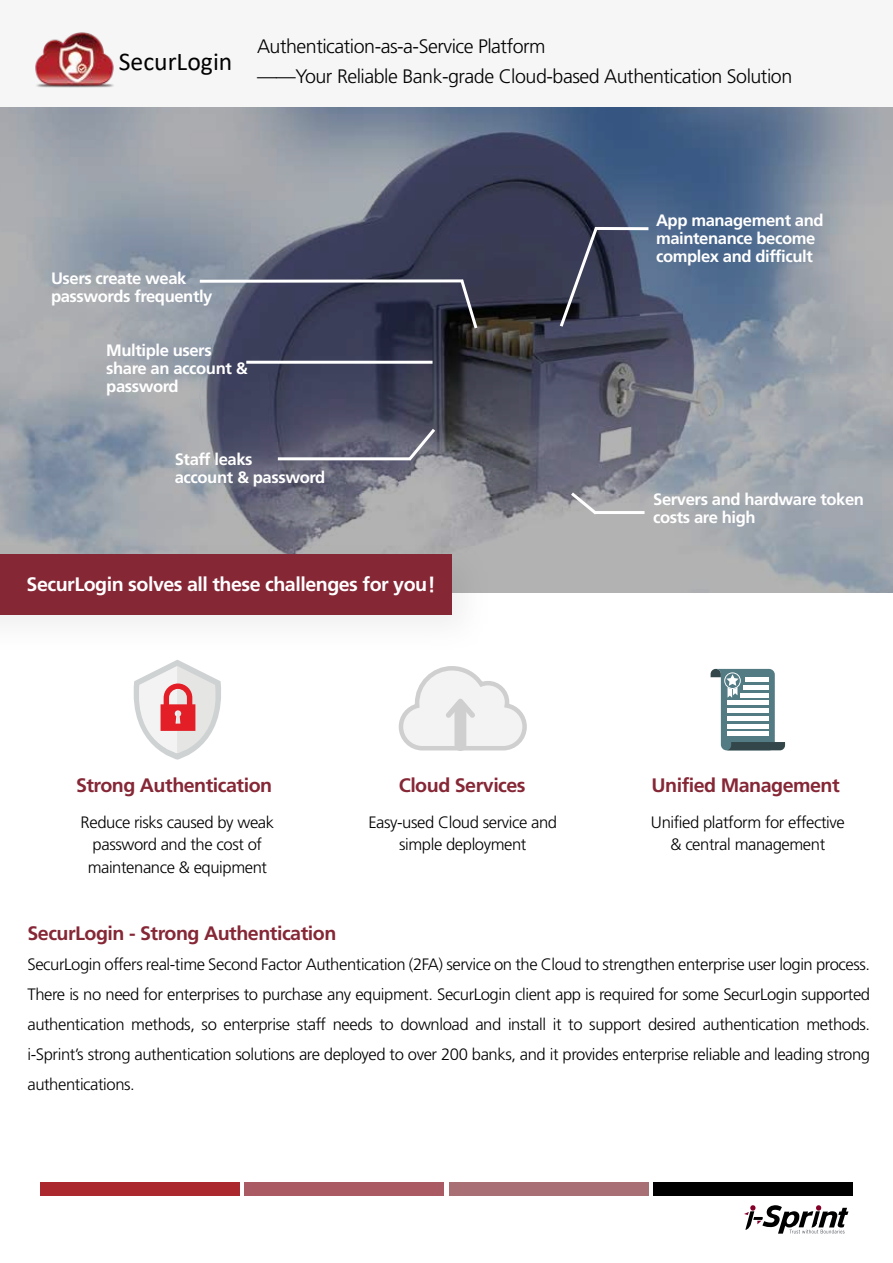
<style>
.page{position:relative;width:893px;height:1263px;background:#fff}
.page>*{position:absolute;margin:0;border:0;box-sizing:border-box;transform-origin:0 0}
.t1{font:25.65px "Calibri";color:#010101}
.t2{font:300 19.5px/30.8px "Frutiger";letter-spacing:-.025em;color:#010101}
.t3{font:700 19.5px "Frutiger";letter-spacing:-.025em;color:#862736}
.t4{font:700 19.5px "Frutiger";letter-spacing:-.025em;color:#fff}
.t5{font:300 16.5px/30px "Frutiger";letter-spacing:-.025em;color:#010101;text-align:center}
.t6{font:700 16.5px/18px "Frutiger";letter-spacing:-.025em;color:#fff}
.s1{font-family:"FZLTCHJW GB1 0";font-weight:400}
</style>
<div class="page">
<svg style="left:0;top:107px;width:893px;height:486px;background:#79808e"></svg>
<div style="left:0;top:0;width:893px;height:107px;background:#f6f6f6"></div>
<svg style="left:200px;top:279px;width:258px;height:4px"></svg>
<svg style="left:458px;top:276px;width:22px;height:56px"></svg>
<hr style="left:595px;top:227px;width:53px;height:3px;background:#fff">
<svg style="left:557px;top:224px;width:43px;height:106px;background:#44465b"></svg>
<hr style="left:246px;top:361px;width:187px;height:3px;background:#fff">
<hr style="left:278px;top:457px;width:133px;height:3px;background:#fff">
<svg style="left:405px;top:425px;width:33px;height:39px"></svg>
<hr style="left:595px;top:511px;width:50px;height:3px;background:#fff">
<svg style="left:568px;top:489px;width:32px;height:28px"></svg>
<svg style="left:133px;top:666px;width:88px;height:94px"></svg>
<svg style="left:711px;top:669px;width:74px;height:81px"></svg>
<div style="left:745px;top:677px;width:24px;height:5px;background:#fff"></div>
<div style="left:743px;top:685px;width:26px;height:5px;background:#fff"></div>
<hr style="left:741px;top:693px;width:28px;height:4px;background:#fff">
<div style="left:727px;top:700px;width:42px;height:5px;background:#fff"></div>
<div style="left:727px;top:708px;width:42px;height:5px;background:#fff"></div>
<hr style="left:727px;top:716px;width:42px;height:4px;background:#fff">
<hr style="left:727px;top:724px;width:42px;height:4px;background:#fff">
<div style="left:727px;top:731px;width:42px;height:5px;background:#fff"></div>
<svg style="left:398px;top:666px;width:129px;height:85px"></svg>
<div style="left:454px;top:702px;width:12px;height:49px;background:#cfcfcf;border-radius:6px"></div>
<img style="left:35px;top:32px;width:79px;height:56px">
<img style="left:0;top:528px;width:503px;height:138px">
<div style="left:0;top:554px;width:452px;height:60px;background:#862736"></div>
<div style="left:40px;top:1182px;width:200px;height:13px;background:#ab292e"></div>
<div style="left:245px;top:1182px;width:199px;height:13px;background:#aa5a63"></div>
<div style="left:449px;top:1182px;width:199px;height:13px;background:#a86f74"></div>
<div style="left:653px;top:1182px;width:200px;height:13px;background:#000"></div>
<svg style="left:744px;top:1205px;width:104px;height:28px"></svg>
<h1 class="t1" style="left:119px;top:43px;width:115px">SecurLogin</h1>
<p class="t2" style="left:257px;top:31px;width:537px">Authentication-as-a-Service Platform<br>——Your Reliable Bank-grade Cloud-based Authentication Solution</p>
<p class="t6" style="left:51px;top:269px;width:163px">Users create weak passwords frequently</p>
<p class="t6" style="left:106px;top:341px;width:143px">Multiple users share an account &amp; password</p>
<p class="t6" style="left:656px;top:211px;width:169px">App management and maintenance become complex and difficult</p>
<p class="t6" style="left:175px;top:450px;width:152px">Staff leaks<br>account &amp; password</p>
<p class="t4" style="left:27px;top:573px;width:421px">SecurLogin solves all these challenges for you<span class="s1">！</span></p>
<p class="t6" style="left:653px;top:490px;width:212px">Servers and hardware token costs are high</p>
<p class="t3" style="left:76px;top:774px;width:198px">Strong Authentication</p>
<p class="t3" style="left:399px;top:774px;width:128px">Cloud Services</p>
<p class="t3" style="left:651px;top:774px;width:190px">Unified Management</p>
<p class="t5" style="left:81px;top:811px;width:195px;line-height:22.5px">Reduce risks caused by weak password and the cost of maintenance &amp; equipment</p>
<p class="t5" style="left:368px;top:811px;width:190px;line-height:22.5px">Easy-used Cloud service and simple deployment</p>
<p class="t5" style="left:651px;top:811px;width:195px;line-height:22.5px">Unified platform for effective &amp; central management</p>
<p class="t3" style="left:27px;top:922px;width:310px">SecurLogin - Strong Authentication</p>
<p class="t5" style="left:27px;top:950px;width:844px;text-align:justify">SecurLogin offers real-time Second Factor Authentication (2FA) service on the Cloud to strengthen enterprise user login process.<br>There is no need for enterprises to purchase any equipment. SecurLogin client app is required for some SecurLogin supported authentication methods, so enterprise staff needs to download and install it to support desired authentication methods. i-Sprint’s strong authentication solutions are deployed to over 200 banks, and it provides enterprise reliable and leading strong authentications.</p>
</div>
